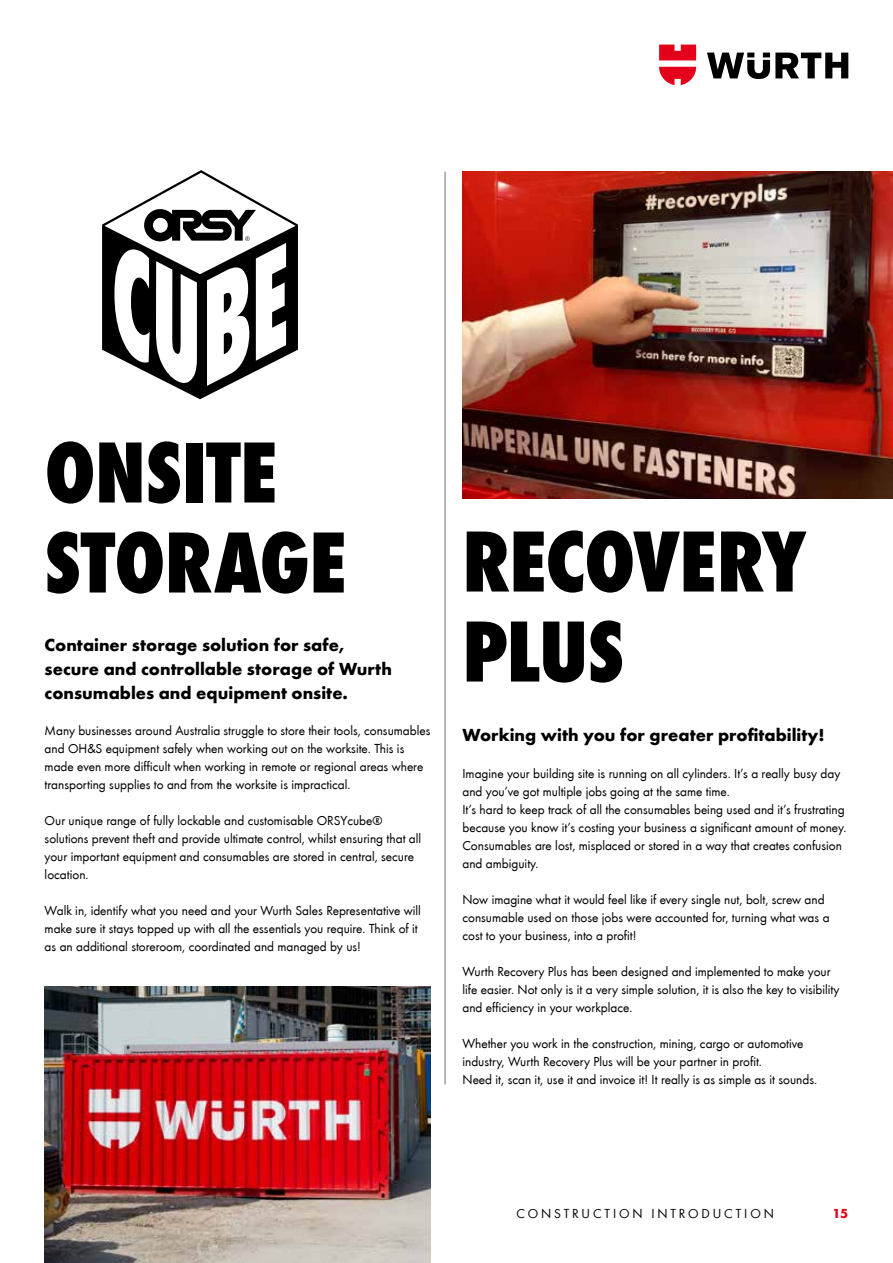
<style>
.page{position:relative;width:893px;height:1263px;background:#fff}
.page>*{position:absolute;margin:0;border:0;box-sizing:border-box;transform-origin:0 0}
.t1{font:800 condensed 90px/90px "Wuerth Global";letter-spacing:-.005em;color:#000}
.t2{font:700 18px/24px "Wuerth";color:#000}
.t3{font:13.5px/18px "Wuerth";color:#000}
.t4{font:13.5px "Wuerth Global";letter-spacing:.21em;color:#000}
.t5{font:700 13.5px "Wuerth Global";color:#e2001a}
</style>
<div class="page">
<svg style="left:707px;top:53px;width:141px;height:26px"></svg>
<svg style="left:659px;top:45px;width:37px;height:40px"></svg>
<svg style="left:102px;top:170px;width:196px;height:229px"></svg>
<img style="left:45px;top:987px;width:386px;height:276px">
<img style="left:462px;top:172px;width:431px;height:326px">
<hr style="left:445px;top:172px;width:1px;height:912px;background:#707172">
<h1 class="t1" style="left:45px;top:426px;width:303px">ONSITE<br>STORAGE</h1>
<h2 class="t2" style="left:45px;top:632px;width:349px">Container storage solution for safe, secure and controllable storage of Wurth consumables and equipment onsite.</h2>
<p class="t3" style="left:45px;top:721px;width:387px">Many businesses around Australia struggle to store their tools, consumables and OH&amp;S equipment safely when working out on the worksite. This is made even more difficult when working in remote or regional areas where transporting supplies to and from the worksite is impractical.</p>
<p class="t3" style="left:45px;top:811px;width:378px">Our unique range of fully lockable and customisable ORSYcube® solutions prevent theft and provide ultimate control, whilst ensuring that all your important equipment and consumables are stored in central, secure location.</p>
<p class="t3" style="left:45px;top:901px;width:378px">Walk in, identify what you need and your Wurth Sales Representative will make sure it stays topped up with all the essentials you require. Think of it as an additional storeroom, coordinated and managed by us!</p>
<h1 class="t1" style="left:462px;top:515px;width:346px">RECOVERY<br>PLUS</h1>
<h2 class="t2" style="left:462px;top:721px;width:364px">Working with you for greater profitability!</h2>
<p class="t3" style="left:462px;top:764px;width:386px">Imagine your building site is running on all cylinders. It’s a really busy day and you’ve got multiple jobs going at the same time.<br>It’s hard to keep track of all the consumables being used and it’s frustrating because you know it’s costing your business a significant amount of money.<br>Consumables are lost, misplaced or stored in a way that creates confusion and ambiguity.</p>
<p class="t3" style="left:462px;top:890px;width:369px">Now imagine what it would feel like if every single nut, bolt, screw and consumable used on those jobs were accounted for, turning what was a cost to your business, into a profit!</p>
<p class="t3" style="left:462px;top:962px;width:379px">Wurth Recovery Plus has been designed and implemented to make your life easier. Not only is it a very simple solution, it is also the key to visibility and efficiency in your workplace.</p>
<p class="t3" style="left:462px;top:1034px;width:356px">Whether you work in the construction, mining, cargo or automotive industry, Wurth Recovery Plus will be your partner in profit.<br>Need it, scan it, use it and invoice it! It really is as simple as it sounds.</p>
<p class="t4" style="left:516px;top:1206px;width:259px">CONSTRUCTION INTRODUCTION</p>
<p class="t5" style="left:832px;top:1206px;width:17px">15</p>
</div>
